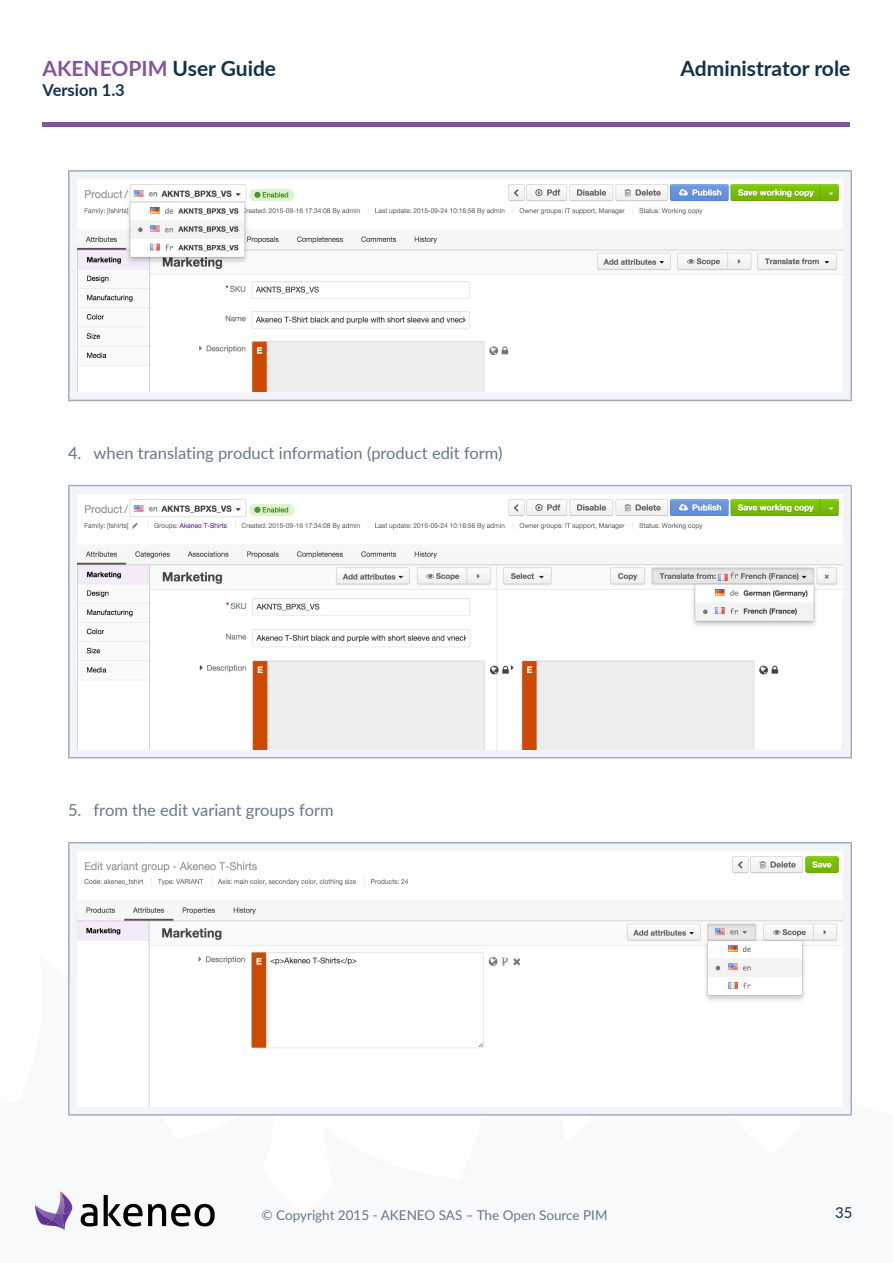
<style>
.page{position:relative;width:893px;height:1263px;background:#fff}
.page>*{position:absolute;margin:0;border:0;box-sizing:border-box;transform-origin:0 0}
.t1{font:700 21px "Lato";color:#83549e}
.t2{font:700 21px "Lato";color:#11324d}
.t3{font:16.5px "Lato";color:#67768a}
.t4{font:700 16.5px "Lato";color:#11324d}
.t5{font:15px "Lato";color:#11324d}
.t6{font:13.5px "Lato";color:#67768a}
.s1{color:#11324d}
</style>
<div class="page">
<hr style="left:43px;top:122px;width:807px;height:4px;background:#83549e">
<svg style="left:81px;top:1204px;width:17px;height:22px"></svg>
<svg style="left:104px;top:1195px;width:111px;height:31px"></svg>
<svg style="left:45px;top:1201px;width:17px;height:28px"></svg>
<img style="left:35px;top:1205px;width:17px;height:20px">
<img style="left:62px;top:1214px;width:8px;height:16px">
<img style="left:60px;top:1191px;width:12px;height:23px">
<div style="left:69px;top:171px;width:782px;height:229px;background:#f1f4f9"></div>
<hr style="left:68px;top:170px;width:784px;height:2px;background:#a4adb9">
<hr style="left:68px;top:172px;width:2px;height:228px;background:#a4adb9">
<hr style="left:850px;top:172px;width:2px;height:228px;background:#a4adb9">
<hr style="left:68px;top:400px;width:784px;height:1px;background:#a4adb9">
<img style="left:77px;top:179px;width:766px;height:213px">
<div style="left:69px;top:485px;width:782px;height:273px;background:#f1f4f9"></div>
<hr style="left:68px;top:485px;width:784px;height:1px;background:#a4adb9">
<hr style="left:68px;top:486px;width:2px;height:271px;background:#a4adb9">
<hr style="left:850px;top:486px;width:2px;height:271px;background:#a4adb9">
<hr style="left:68px;top:757px;width:784px;height:1px;background:#a4adb9">
<img style="left:77px;top:494px;width:766px;height:255px">
<div style="left:69px;top:843px;width:782px;height:272px;background:#f1f4f9"></div>
<hr style="left:68px;top:842px;width:784px;height:1px;background:#a4adb9">
<hr style="left:68px;top:843px;width:2px;height:271px;background:#a4adb9">
<hr style="left:850px;top:843px;width:2px;height:271px;background:#a4adb9">
<hr style="left:68px;top:1114px;width:784px;height:1px;background:#a4adb9">
<img style="left:77px;top:851px;width:766px;height:255px">
<p class="t1" style="left:43px;top:53px;width:235px">AKENEOPIM <span class="s1">User Guide</span></p>
<p class="t4" style="left:43px;top:78px;width:84px">Version 1.3</p>
<p class="t3" style="left:68px;top:441px;width:436px">4. when translating product information (product edit form)</p>
<p class="t3" style="left:68px;top:799px;width:267px">5. from the edit variant groups form</p>
<p class="t2" style="left:680px;top:53px;width:171px">Administrator role</p>
<p class="t6" style="left:261px;top:1206px;width:348px">© Copyright 2015 - AKENEO SAS – The Open Source PIM</p>
<p class="t5" style="left:835px;top:1202px;width:19px">35</p>
</div>
